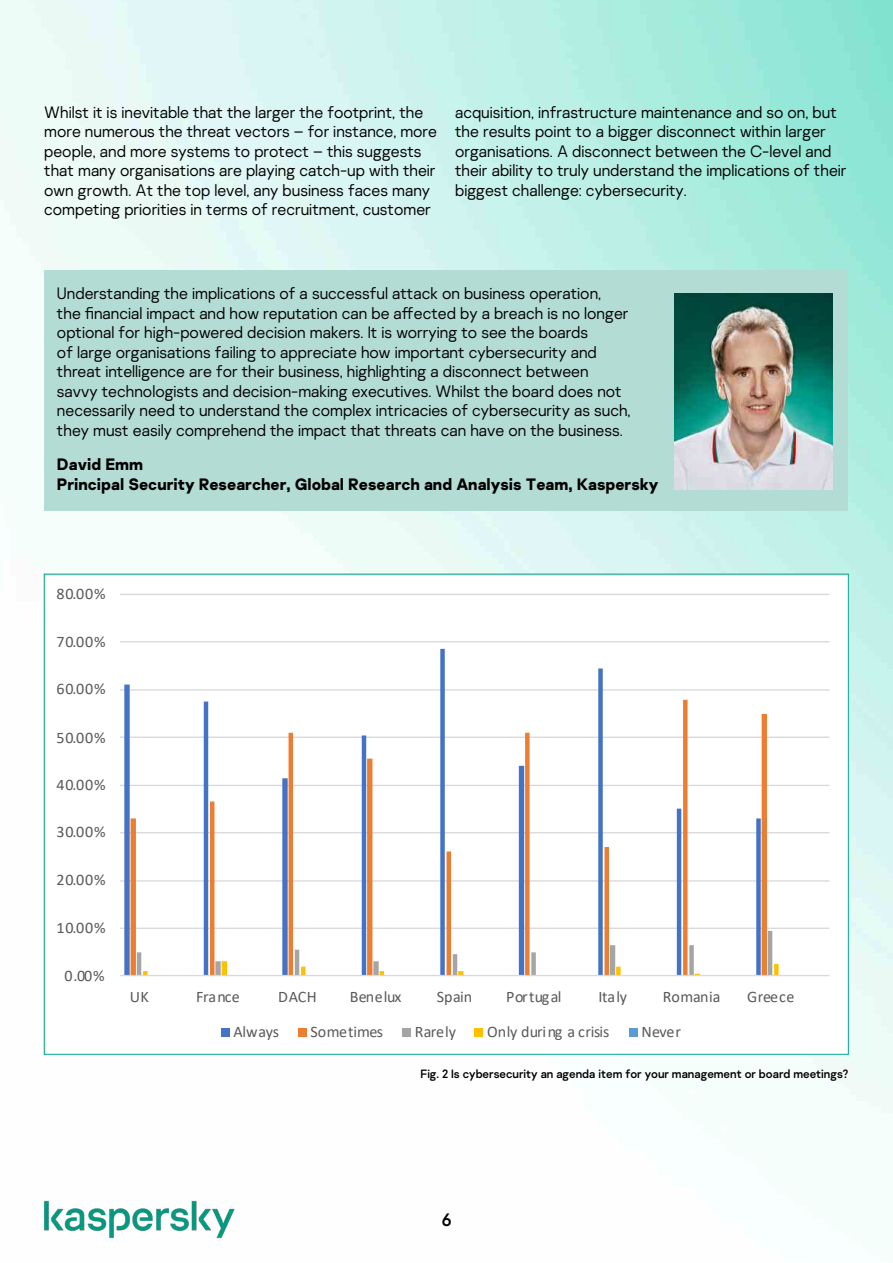
<style>
.page{position:relative;width:893px;height:1263px;background:#fff}
.page>*{position:absolute;margin:0;border:0;box-sizing:border-box;transform-origin:0 0}
.t1{font:18px "Kaspersky Sans";color:#000}
.P_Green_frame{font:300 16.5px/19.5px "Kaspersky Sans";color:#000}
.P_Green_frame-2{font:700 16.5px/19.5px "Kaspersky Sans";color:#000}
.t2{font:16.05px "Calibri";letter-spacing:.005em;color:#595959}
.t3{font:12px "Kaspersky Sans";color:#000}
</style>
<div class="page">
<img style="left:43px;top:1200px;width:192px;height:39px">
<div style="left:44px;top:270px;width:804px;height:186px;background:#b3dcd4"></div>
<div style="left:44px;top:441px;width:804px;height:69px;background:#b3dcd4"></div>
<img style="left:674px;top:293px;width:158px;height:196px">
<svg style="left:119px;top:593px;width:711px;height:444px"></svg>
<p class="P_Green_frame" style="left:44px;top:102px;width:394px">Whilst it is inevitable that the larger the footprint, the more numerous the threat vectors – for instance, more people, and more systems to protect – this suggests that many organisations are playing catch-up with their own growth. At the top level, any business faces many competing priorities in terms of recruitment, customer</p>
<p class="P_Green_frame" style="left:455px;top:102px;width:393px">acquisition, infrastructure maintenance and so on, but the results point to a bigger disconnect within larger organisations. A disconnect between the C-level and their ability to truly understand the implications of their biggest challenge: cybersecurity.</p>
<p class="P_Green_frame" style="left:57px;top:284px;width:575px">Understanding the implications of a successful attack on business operation,<br>the financial impact and how reputation can be affected by a breach is no longer optional for high-powered decision makers. It is worrying to see the boards<br>of large organisations failing to appreciate how important cybersecurity and threat intelligence are for their business, highlighting a disconnect between savvy technologists and decision-making executives. Whilst the board does not necessarily need to understand the complex intricacies of cybersecurity as such, they must easily comprehend the impact that threats can have on the business.</p>
<p class="P_Green_frame-2" style="left:57px;top:455px;width:603px">David Emm<br>Principal Security Researcher, Global Research and Analysis Team, Kaspersky</p>
<p class="t2" style="left:56px;top:582px;width:51px">80.00%</p>
<p class="t2" style="left:56px;top:631px;width:51px">70.00%</p>
<p class="t2" style="left:56px;top:678px;width:51px">60.00%</p>
<p class="t2" style="left:56px;top:726px;width:51px">50.00%</p>
<p class="t2" style="left:56px;top:773px;width:51px">40.00%</p>
<p class="t2" style="left:56px;top:821px;width:51px">30.00%</p>
<p class="t2" style="left:56px;top:869px;width:51px">20.00%</p>
<p class="t2" style="left:56px;top:916px;width:51px">10.00%</p>
<p class="t2" style="left:65px;top:964px;width:42px">0.00%</p>
<p class="t2" style="left:130px;top:986px;width:21px">UK</p>
<p class="t2" style="left:196px;top:986px;width:45px">France</p>
<p class="t2" style="left:278px;top:986px;width:40px">DACH</p>
<p class="t2" style="left:350px;top:986px;width:53px">Benelux</p>
<p class="t2" style="left:437px;top:986px;width:37px">Spain</p>
<p class="t2" style="left:506px;top:986px;width:57px">Portugal</p>
<p class="t2" style="left:598px;top:986px;width:30px">Italy</p>
<p class="t2" style="left:663px;top:986px;width:59px">Romania</p>
<p class="t2" style="left:747px;top:986px;width:49px">Greece</p>
<p class="t2" style="left:234px;top:1021px;width:47px">Always</p>
<p class="t2" style="left:311px;top:1021px;width:74px">Sometimes</p>
<p class="t2" style="left:415px;top:1021px;width:43px">Rarely</p>
<p class="t2" style="left:487px;top:1021px;width:124px">Only during a crisis</p>
<p class="t2" style="left:642px;top:1021px;width:41px">Never</p>
<p class="t3" style="left:420px;top:1066px;width:429px">Fig. 2 Is cybersecurity an agenda item for your management or board meetings?</p>
<p class="t1" style="left:442px;top:1209px;width:11px">6</p>
</div>
